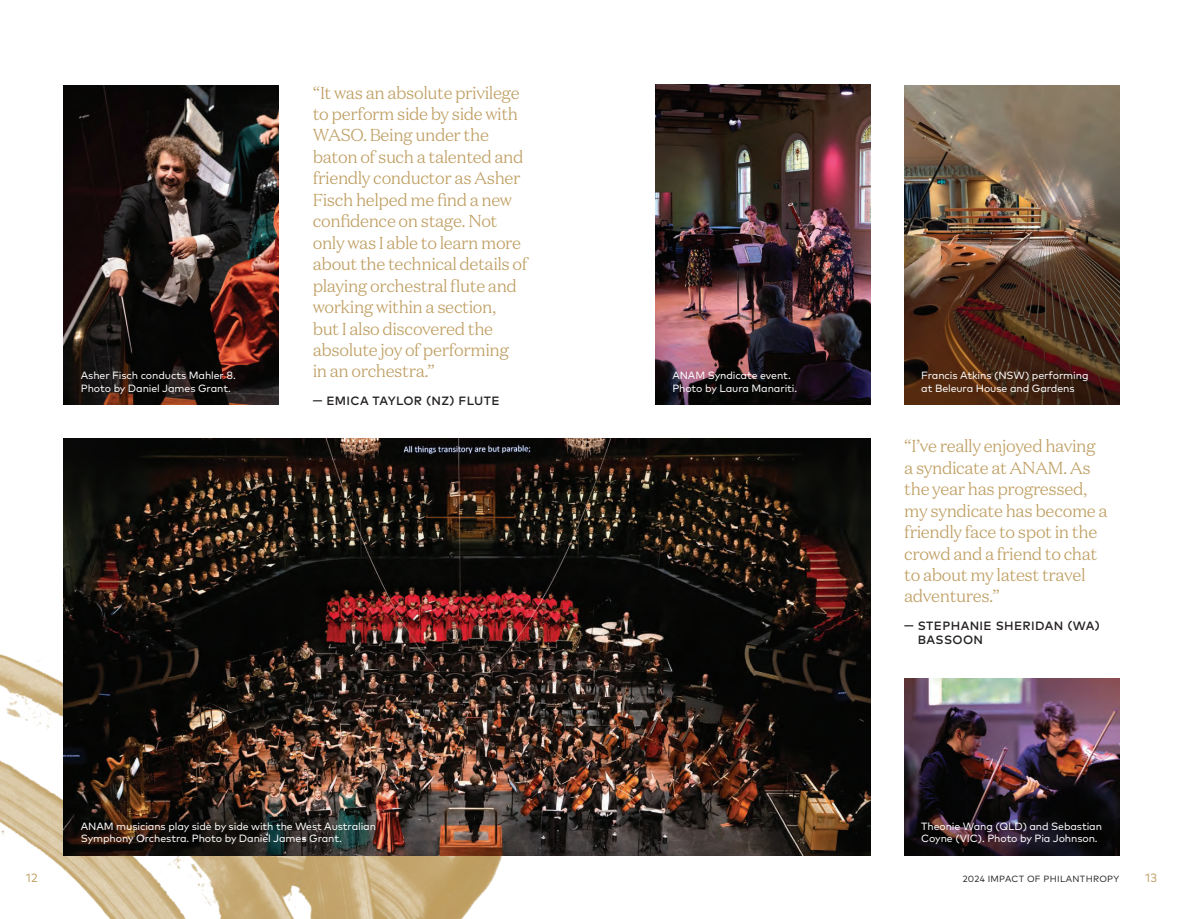
<style>
.page{position:relative;width:1183px;height:919px;background:#fff}
.page>*{position:absolute;margin:0;border:0;box-sizing:border-box;transform-origin:0 0}
.t1{font:300 17.25px/21.5px "Domaine Text";letter-spacing:-.025em;color:#bf9e61}
.t2{font:500 12px/14.4px "Mark Pro";letter-spacing:.03em;color:#231f20}
.t3{font:12px "Mark Pro";color:#bf9e61}
.t4{font:10.5px/12.6px "Mark Pro";letter-spacing:-.01em;color:#fff}
.t5{font:9px "Mark Pro";letter-spacing:.03em;color:#231f20}
</style>
<div class="page">
<img style="left:0;top:342px;width:692px;height:576px">
<img style="left:64px;top:439px;width:806px;height:416px">
<img style="left:64px;top:85px;width:215px;height:319px">
<img style="left:904px;top:678px;width:214px;height:177px">
<img style="left:904px;top:85px;width:214px;height:319px">
<img style="left:655px;top:85px;width:215px;height:320px">
<p class="t4" style="left:81px;top:368px;width:156px">Asher Fisch conducts Mahler 8.<br>Photo by Daniel James Grant.</p>
<p class="t1" style="left:313px;top:81px;width:216px">“It was an absolute privilege to perform side by side with<br>WASO. Being under the baton of such a talented and friendly conductor as Asher<br>Fisch helped me find a new confidence on stage. Not only was I able to learn more about the technical details of playing orchestral flute and working within a section,<br>but I also discovered the absolute joy of performing in an orchestra.”</p>
<p class="t2" style="left:313px;top:392px;width:188px">— EMICA TAYLOR (NZ) FLUTE</p>
<p class="t4" style="left:81px;top:818px;width:296px">ANAM musicians play side by side with the West Australian<br>Symphony Orchestra. Photo by Daniel James Grant.</p>
<p class="t4" style="left:672px;top:368px;width:126px">ANAM Syndicate event.<br>Photo by Laura Manariti.</p>
<p class="t4" style="left:921px;top:368px;width:169px">Francis Atkins (NSW) performing at Beleura House and Gardens</p>
<p class="t1" style="left:904px;top:435px;width:205px">“I’ve really enjoyed having a syndicate at ANAM. As the year has progressed, my syndicate has become a friendly face to spot in the crowd and a friend to chat to about my latest travel adventures.”</p>
<p class="t2" style="left:917px;top:617px;width:183px;text-indent:-14px">— STEPHANIE SHERIDAN (WA)<br>BASSOON</p>
<p class="t4" style="left:921px;top:818px;width:182px">Theonie Wang (QLD) and Sebastian<br>Coyne (VIC). Photo by Pia Johnson.</p>
<p class="t3" style="left:26px;top:868px;width:13px">12</p>
<p class="t5" style="left:962px;top:872px;width:158px">2024 IMPACT OF PHILANTHROPY</p>
<p class="t3" style="left:1144px;top:868px;width:14px">13</p>
</div>
